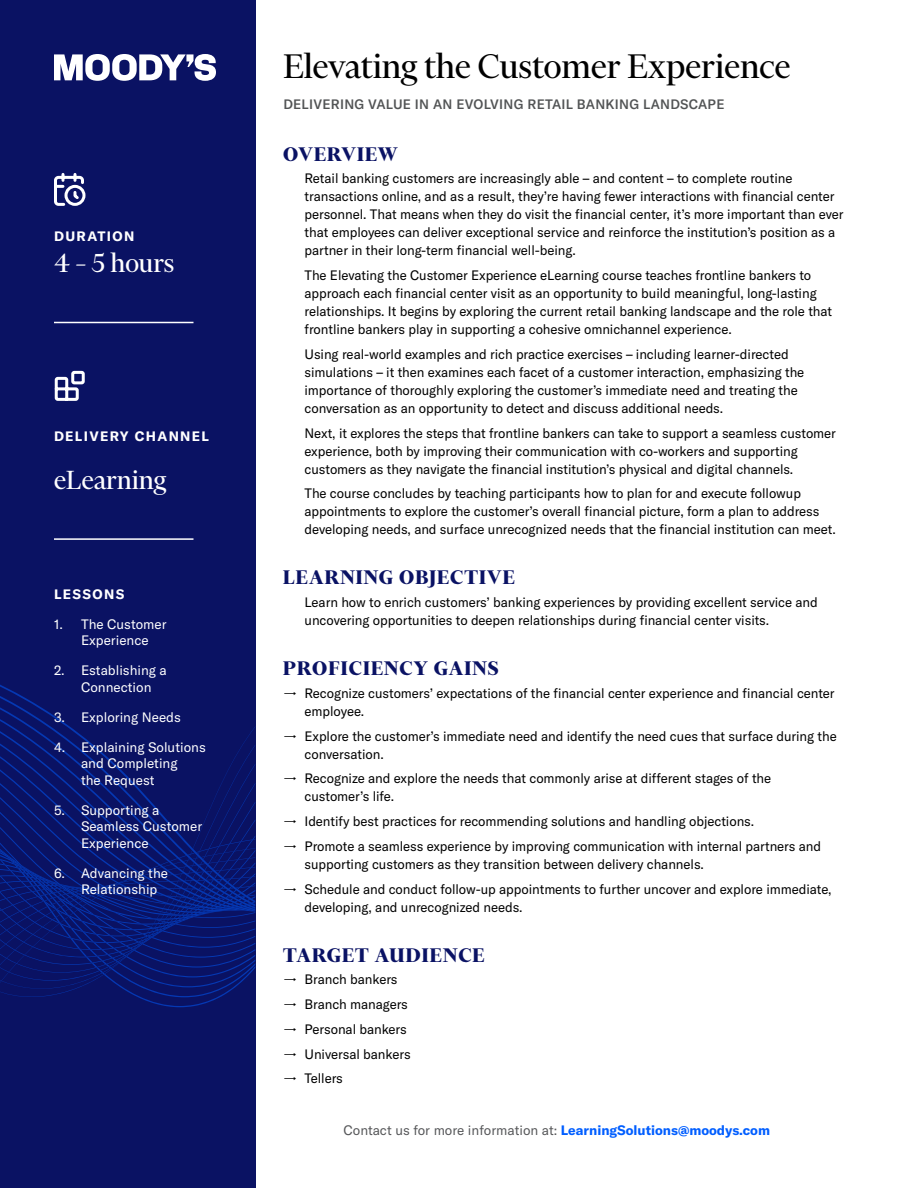
<style>
.page{position:relative;width:918px;height:1188px;background:#fff}
.page>*{position:absolute;margin:0;border:0;box-sizing:border-box;transform-origin:0 0}
.t1{font:39px "Financier Display";color:#000}
.Side_Bar_Text_20PT{font:30px "Financier Display";color:#fff}
.body{font:30px "Financier Display";color:#fff}
.Heading_1{font:700 22.5px "Financier Display";letter-spacing:.05em;color:#0a1264}
.Body_Text{font:13.5px/18px "GT America";letter-spacing:-.005em;color:#000}
.t2{font:13.5px/16.5px "GT America";color:#fff}
.t3{font:13.5px "GT America";color:#57585a}
.Tag_Line{font:500 13.5px "GT America";letter-spacing:.02em;color:#515354}
.Side_Bar_Heading{font:700 13.5px "GT America";letter-spacing:.1em;color:#fff}
.s1{font-weight:700;color:#005eff}
</style>
<div class="page">
<div style="left:0;top:0;width:255px;height:1188px;background:#0a1263"></div>
<svg style="left:0;top:912px;width:255px;height:95px"></svg>
<svg style="left:0;top:684px;width:255px;height:219px"></svg>
<svg style="left:54px;top:54px;width:162px;height:27px"></svg>
<svg style="left:54px;top:173px;width:32px;height:33px"></svg>
<hr style="left:54px;top:322px;width:140px;height:1px;background:#fff">
<hr style="left:54px;top:538px;width:140px;height:2px;background:#fff">
<svg style="left:54px;top:370px;width:31px;height:31px"></svg>
<p class="Side_Bar_Heading" style="left:54px;top:228px;width:82px">DURATION</p>
<p class="body" style="left:54px;top:248px;width:122px">4 – 5 hours</p>
<p class="Side_Bar_Heading" style="left:54px;top:428px;width:157px">DELIVERY CHANNEL</p>
<p class="Side_Bar_Text_20PT" style="left:54px;top:464px;width:114px">eLearning</p>
<p class="Side_Bar_Heading" style="left:54px;top:585px;width:72px">LESSONS</p>
<p class="t2" style="left:81px;top:616px;width:87px;text-indent:-27px">1. The Customer<br>Experience</p>
<p class="t2" style="left:81px;top:662px;width:87px;text-indent:-27px">2. Establishing a<br>Connection</p>
<p class="t2" style="left:54px;top:709px;width:128px">3. Exploring Needs</p>
<p class="t2" style="left:81px;top:739px;width:126px;text-indent:-27px">4. Explaining Solutions and Completing<br>the Request</p>
<p class="t2" style="left:81px;top:802px;width:123px;text-indent:-27px">5. Supporting a<br>Seamless Customer<br>Experience</p>
<p class="t2" style="left:81px;top:865px;width:89px;text-indent:-27px">6. Advancing the<br>Relationship</p>
<p class="t1" style="left:283px;top:45px;width:509px">Elevating the Customer Experience</p>
<p class="Tag_Line" style="left:283px;top:96px;width:443px">DELIVERING VALUE IN AN EVOLVING RETAIL BANKING LANDSCAPE</p>
<p class="Heading_1" style="left:283px;top:142px;width:116px">OVERVIEW</p>
<p class="Body_Text" style="left:305px;top:170px;width:541px">Retail banking customers are increasingly able – and content – to complete routine transactions online, and as a result, they’re having fewer interactions with financial center personnel. That means when they do visit the financial center, it’s more important than ever that employees can deliver exceptional service and reinforce the institution’s position as a partner in their long-term financial well-being.</p>
<p class="Body_Text" style="left:305px;top:266px;width:529px">The Elevating the Customer Experience eLearning course teaches frontline bankers to approach each financial center visit as an opportunity to build meaningful, long-lasting relationships. It begins by exploring the current retail banking landscape and the role that frontline bankers play in supporting a cohesive omnichannel experience.</p>
<p class="Body_Text" style="left:305px;top:345px;width:501px">Using real-world examples and rich practice exercises – including learner-directed simulations – it then examines each facet of a customer interaction, emphasizing the importance of thoroughly exploring the customer’s immediate need and treating the conversation as an opportunity to detect and discuss additional needs.</p>
<p class="Body_Text" style="left:305px;top:424px;width:533px">Next, it explores the steps that frontline bankers can take to support a seamless customer experience, both by improving their communication with co-workers and supporting customers as they navigate the financial institution’s physical and digital channels.</p>
<p class="Body_Text" style="left:305px;top:485px;width:533px">The course concludes by teaching participants how to plan for and execute followup appointments to explore the customer’s overall financial picture, form a plan to address developing needs, and surface unrecognized needs that the financial institution can meet.</p>
<p class="Heading_1" style="left:283px;top:566px;width:233px">LEARNING OBJECTIVE</p>
<p class="Body_Text" style="left:305px;top:593px;width:515px">Learn how to enrich customers’ banking experiences by providing excellent service and uncovering opportunities to deepen relationships during financial center visits.</p>
<p class="Heading_1" style="left:283px;top:656px;width:217px">PROFICIENCY GAINS</p>
<p class="Body_Text" style="left:305px;top:684px;width:532px;text-indent:-21px">→ Recognize customers’ expectations of the financial center experience and financial center employee.</p>
<p class="Body_Text" style="left:305px;top:727px;width:534px;text-indent:-21px">→ Explore the customer’s immediate need and identify the need cues that surface during the conversation.</p>
<p class="Body_Text" style="left:305px;top:770px;width:468px;text-indent:-21px">→ Recognize and explore the needs that commonly arise at different stages of the customer’s life.</p>
<p class="Body_Text" style="left:283px;top:812px;width:472px">→ Identify best practices for recommending solutions and handling objections.</p>
<p class="Body_Text" style="left:305px;top:837px;width:518px;text-indent:-21px">→ Promote a seamless experience by improving communication with internal partners and supporting customers as they transition between delivery channels.</p>
<p class="Body_Text" style="left:305px;top:880px;width:529px;text-indent:-21px">→ Schedule and conduct follow-up appointments to further uncover and explore immediate, developing, and unrecognized needs.</p>
<p class="Heading_1" style="left:283px;top:943px;width:203px">TARGET AUDIENCE</p>
<p class="Body_Text" style="left:283px;top:971px;width:116px">→ Branch bankers</p>
<p class="Body_Text" style="left:283px;top:995px;width:126px">→ Branch managers</p>
<p class="Body_Text" style="left:283px;top:1020px;width:125px">→ Personal bankers</p>
<p class="Body_Text" style="left:283px;top:1045px;width:129px">→ Universal bankers</p>
<p class="Body_Text" style="left:283px;top:1070px;width:61px">→ Tellers</p>
<p class="t3" style="left:343px;top:1122px;width:428px">Contact us for more information at: <span class="s1">LearningSolutions@moodys.com</span></p>
</div>
